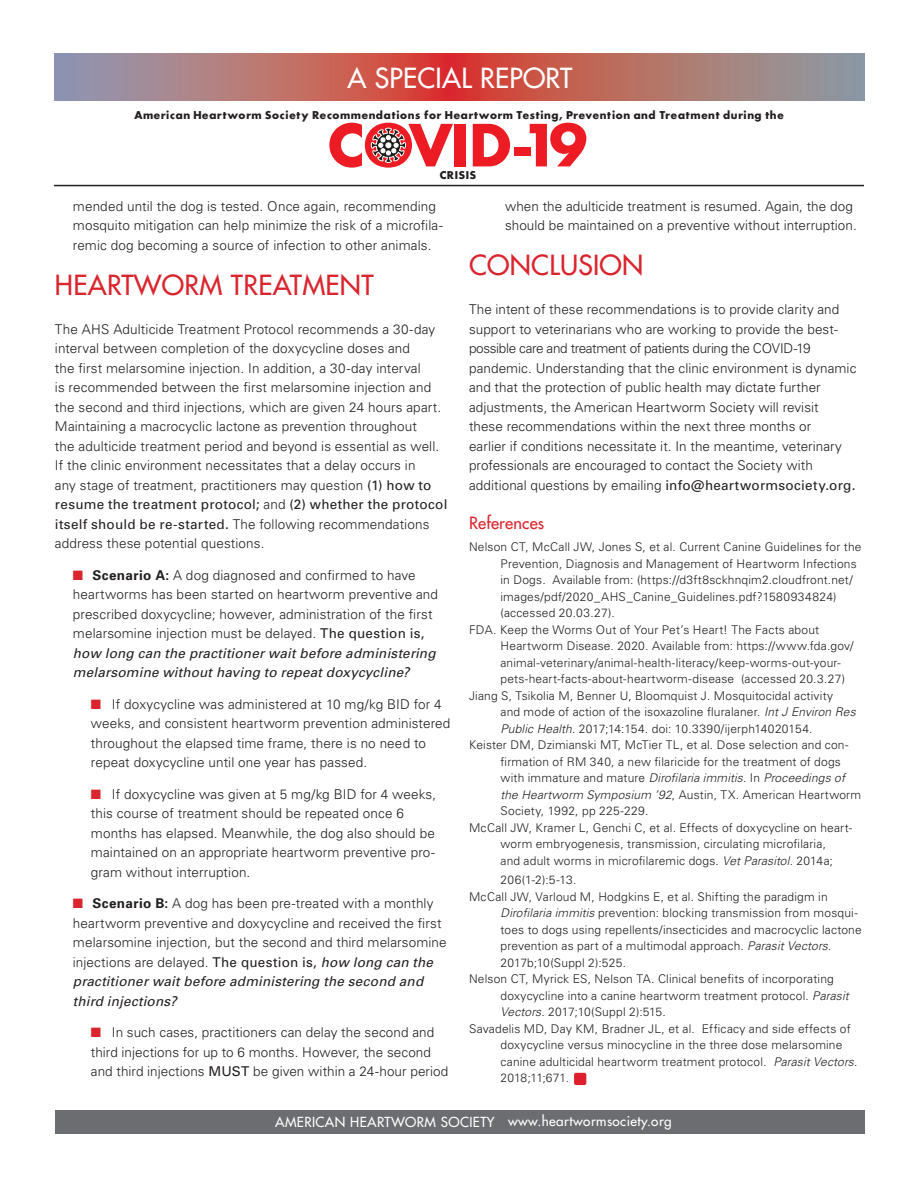
<style>
.page{position:relative;width:918px;height:1188px;background:#fff}
.page>*{position:absolute;margin:0;border:0;box-sizing:border-box;transform-origin:0 0}
.t1{font:500 27px "Futura Std";letter-spacing:.01em;color:#da252e}
.t2{font:500 27px "Futura Std";letter-spacing:.01em;color:#fff}
.t3{font:16.5px "Futura";letter-spacing:.01em;color:#da252e}
.t4{font:300 13.5px/19.5px "Univers";letter-spacing:.005em;color:#231f20}
.t5{font:13.5px "Futura";letter-spacing:.03em;color:#fff}
.t6{font:300 12px "Univers";letter-spacing:.015em;color:#231f20}
.t7{font:italic 300 12px "Univers";letter-spacing:.015em;color:#231f20}
.t8{font:700 10.5px "Futura";letter-spacing:.02em;color:#231f20}
.s1{font-weight:400}
.s2{color:#da252e}
.s3{font-weight:700}
.s4{font-weight:400;font-style:italic}
.s5{font-style:italic}
.s6{font-style:normal}
</style>
<div class="page">
<div style="left:55px;top:1110px;width:810px;height:24px;background:#6c6d70"></div>
<svg style="left:55px;top:54px;width:810px;height:46px;background:#b5706e"></svg>
<div style="left:455px;top:124px;width:11px;height:42px;background:#ed1c24"></div>
<svg style="left:473px;top:124px;width:37px;height:42px"></svg>
<div style="left:515px;top:147px;width:16px;height:9px;background:#ed1c24"></div>
<svg style="left:530px;top:123px;width:56px;height:43px"></svg>
<svg style="left:329px;top:123px;width:124px;height:45px"></svg>
<hr style="left:54px;top:185px;width:810px;height:1px;background:#231f20">
<div style="left:574px;top:1073px;width:12px;height:12px;background:#dd1f2b;border-radius:2px"></div>
<h1 class="t2" style="left:347px;top:61px;width:226px">A SPECIAL REPORT</h1>
<p class="t8" style="left:134px;top:107px;width:651px">American Heartworm Society Recommendations for Heartworm Testing, Prevention and Treatment during the</p>
<p class="t8" style="left:439px;top:168px;width:38px">CRISIS</p>
<p class="t4" style="left:73px;top:196px;width:371px">mended until the dog is tested. Once again, recommending mosquito mitigation can help minimize the risk of a microfila&shy;remic dog becoming a source of infection to other animals.</p>
<h1 class="t1" style="left:55px;top:268px;width:320px">HEARTWORM TREATMENT</h1>
<p class="t4" style="left:55px;top:319px;width:394px">The AHS Adulticide Treatment Protocol recommends a 30-day interval between completion of the doxycycline doses and<br>the first melarsomine injection. In addition, a 30-day interval<br>is recommended between the first melarsomine injection and the second and third injections, which are given 24 hours apart.<br>Maintaining a macrocyclic lactone as prevention throughout<br>the adulticide treatment period and beyond is essential as well.<br>If the clinic environment necessitates that a delay occurs in<br>any stage of treatment, practitioners may question <span class="s1">(1) how to resume the treatment protocol;</span> and <span class="s1">(2) whether the protocol itself should be re-started.</span> The following recommendations address these potential questions.</p>
<p class="t4" style="left:73px;top:565px;width:367px"><span class="s2">■</span> <span class="s3">Scenario A:</span> A dog diagnosed and confirmed to have heartworms has been started on heartworm preventive and prescribed doxycycline; however, administration of the first melarsomine injection must be delayed. <span class="s1">The question is, </span><span class="s4">how long can the practitioner wait before administering melarsomine without having to repeat doxycycline?</span></p>
<p class="t4" style="left:91px;top:694px;width:361px"><span class="s2">■</span> If doxycycline was administered at 10 mg/kg BID for 4 weeks, and consistent heartworm prevention administered throughout the elapsed time frame, there is no need to repeat doxycycline until one year has passed.</p>
<p class="t4" style="left:91px;top:784px;width:347px"><span class="s2">■</span> If doxycycline was given at 5 mg/kg BID for 4 weeks, this course of treatment should be repeated once 6 months has elapsed. Meanwhile, the dog also should be maintained on an appropriate heartworm preventive pro&shy;gram without interruption.</p>
<p class="t4" style="left:73px;top:893px;width:375px"><span class="s2">■</span> <span class="s3">Scenario B:</span> A dog has been pre-treated with a monthly heartworm preventive and doxycycline and received the first melarsomine injection, but the second and third melarsomine injections are delayed. <span class="s1">The question is,</span> <span class="s4">how long can the practitioner wait before administering the second and third injections?</span></p>
<p class="t4" style="left:91px;top:1022px;width:359px"><span class="s2">■</span> In such cases, practitioners can delay the second and third injections for up to 6 months. However, the second and third injections <span class="s1">MUST</span> be given within a 24-hour period</p>
<p class="t4" style="left:505px;top:196px;width:353px">when the adulticide treatment is resumed. Again, the dog should be maintained on a preventive without interruption.</p>
<h1 class="t1" style="left:469px;top:248px;width:176px">CONCLUSION</h1>
<p class="t4" style="left:469px;top:299px;width:389px">The intent of these recommendations is to provide clarity and support to veterinarians who are working to provide the best&shy;possible care and treatment of patients during the COVID-19 pandemic. Understanding that the clinic environment is dynamic and that the protection of public health may dictate further adjustments, the American Heartworm Society will revisit<br>these recommendations within the next three months or<br>earlier if conditions necessitate it. In the meantime, veterinary professionals are encouraged to contact the Society with additional questions by emailing <span class="s1">info@heartwormsociety.org.</span></p>
<p class="t3" style="left:469px;top:512px;width:77px">References</p>
<p class="t6" style="left:469px;top:540px;width:394px">Nelson CT, McCall JW, Jones S, et al. Current Canine Guidelines for the</p>
<p class="t6" style="left:501px;top:556px;width:358px">Prevention, Diagnosis and Management of Heartworm Infections</p>
<p class="t6" style="left:501px;top:573px;width:354px">in Dogs. Available from: (https://d3ft8sckhnqim2.cloudfront.net/</p>
<p class="t6" style="left:501px;top:589px;width:338px">images/pdf/2020_AHS_Canine_Guidelines.pdf?1580934824)</p>
<p class="t6" style="left:501px;top:606px;width:116px">(accessed 20.03.27).</p>
<p class="t6" style="left:469px;top:622px;width:352px">FDA. Keep the Worms Out of Your Pet’s Heart! The Facts about</p>
<p class="t6" style="left:501px;top:639px;width:355px">Heartworm Disease. 2020. Available from: https://www.fda.gov/</p>
<p class="t6" style="left:501px;top:655px;width:342px">animal-veterinary/animal-health-literacy/keep-worms-out-your-</p>
<p class="t6" style="left:501px;top:672px;width:346px">pets-heart-facts-about-heartworm-disease (accessed 20.3.27)</p>
<p class="t6" style="left:469px;top:688px;width:366px">Jiang S, Tsikolia M, Benner U, Bloomquist J. Mosquitocidal activity</p>
<p class="t6" style="left:501px;top:705px;width:357px">and mode of action of the isoxazoline fluralaner. <span class="s5">Int J Environ Res</span></p>
<p class="t6" style="left:501px;top:721px;width:314px"><span class="s5">Public Health</span>. 2017;14:154. doi: 10.3390/ijerph14020154.</p>
<p class="t6" style="left:469px;top:738px;width:381px">Keister DM, Dzimianski MT, McTier TL, et al. Dose selection and con-</p>
<p class="t6" style="left:501px;top:754px;width:342px">firmation of RM 340, a new filaricide for the treatment of dogs</p>
<p class="t7" style="left:501px;top:771px;width:346px"><span class="s6">with immature and mature</span> Dirofilaria immitis<span class="s6">. In</span> Proceedings of</p>
<p class="t6" style="left:501px;top:787px;width:362px"><span class="s5">the Heartworm Symposium ’92</span>, Austin, TX. American Heartworm</p>
<p class="t6" style="left:501px;top:804px;width:149px">Society, 1992, pp 225-229.</p>
<p class="t6" style="left:469px;top:820px;width:385px">McCall JW, Kramer L, Genchi C, et al. Effects of doxycycline on heart-</p>
<p class="t6" style="left:501px;top:837px;width:327px">worm embryogenesis, transmission, circulating microfilaria,</p>
<p class="t6" style="left:501px;top:853px;width:334px">and adult worms in microfilaremic dogs. <span class="s5">Vet Parasitol</span>. 2014a;</p>
<p class="t6" style="left:501px;top:873px;width:77px">206(1-2):5-13.</p>
<p class="t6" style="left:469px;top:889px;width:360px">McCall JW, Varloud M, Hodgkins E, et al. Shifting the paradigm in</p>
<p class="t6" style="left:501px;top:906px;width:359px"><span class="s5">Dirofilaria immitis</span> prevention: blocking transmission from mosqui-</p>
<p class="t6" style="left:501px;top:922px;width:363px">toes to dogs using repellents/insecticides and macrocyclic lactone</p>
<p class="t6" style="left:501px;top:939px;width:332px">prevention as part of a multimodal approach. <span class="s5">Parasit Vectors</span>.</p>
<p class="t6" style="left:501px;top:955px;width:127px">2017b;10(Suppl 2):525.</p>
<p class="t6" style="left:469px;top:972px;width:366px">Nelson CT, Myrick ES, Nelson TA. Clinical benefits of incorporating</p>
<p class="t6" style="left:501px;top:988px;width:350px">doxycycline into a canine heartworm treatment protocol. <span class="s5">Parasit</span></p>
<p class="t6" style="left:501px;top:1005px;width:167px"><span class="s5">Vectors</span>. 2017;10(Suppl 2):515.</p>
<p class="t6" style="left:469px;top:1021px;width:383px">Savadelis MD, Day KM, Bradner JL, et al. Efficacy and side effects of</p>
<p class="t6" style="left:501px;top:1038px;width:343px">doxycycline versus minocycline in the three dose melarsomine</p>
<p class="t6" style="left:501px;top:1054px;width:358px">canine adulticidal heartworm treatment protocol. <span class="s5">Parasit Vectors</span>.</p>
<p class="t6" style="left:501px;top:1071px;width:70px">2018;11;671.</p>
<p class="t5" style="left:275px;top:1112px;width:398px">AMERICAN HEARTWORM SOCIETY www.heartwormsociety.org</p>
</div>
